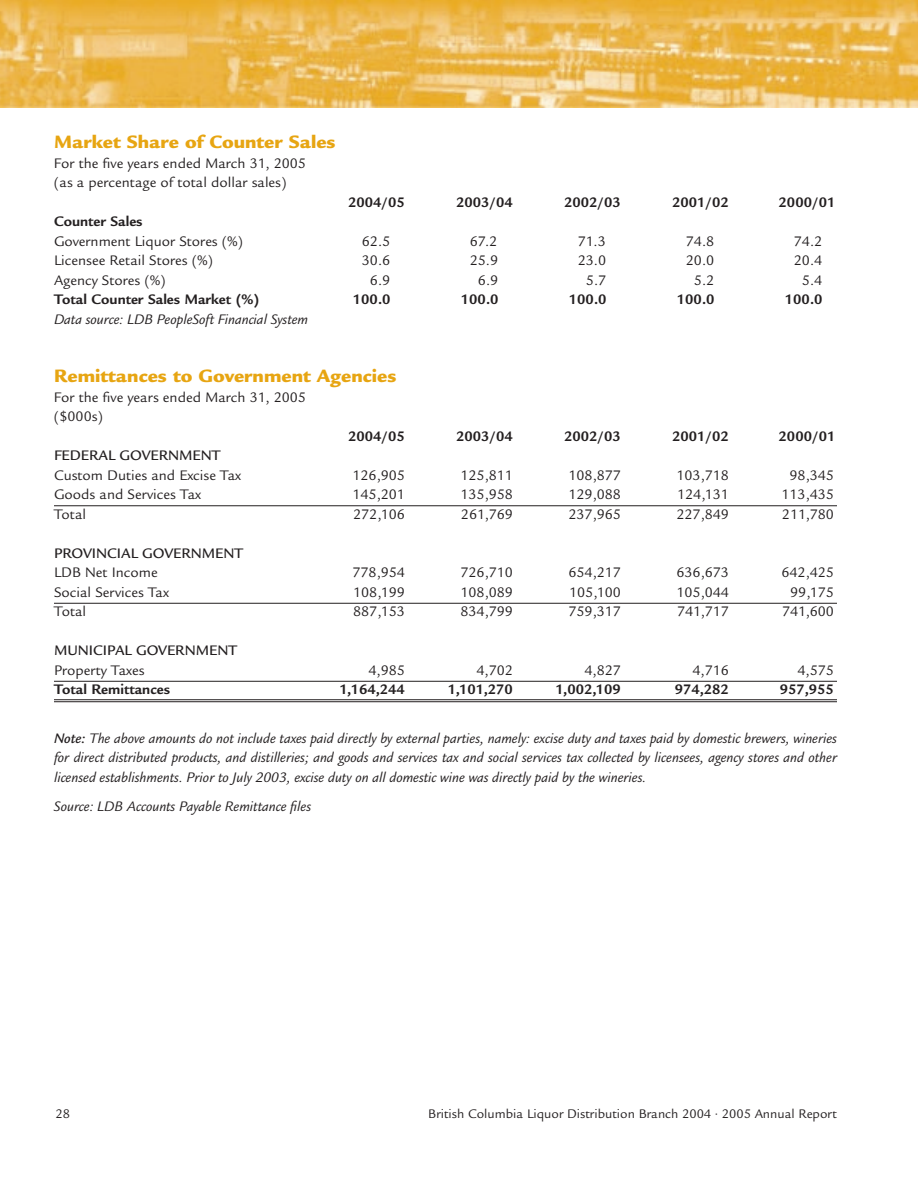
<style>
.page{position:relative;width:918px;height:1188px;background:#fff}
.page>*{position:absolute;margin:0;border:0;box-sizing:border-box;transform-origin:0 0}
.t1{font:900 19.5px "Legacy Sans";color:#e7a512}
.t2{font:15px/19.5px "Legacy Sans";color:#231f20}
.t3{font:italic 15px/19.5px "Legacy Sans";color:#231f20;text-align:justify}
.t4{font:700 15px "Legacy Sans";color:#231f20}
.t5{font:500 15px "Legacy Sans";color:#231f20}
.t6{font:13.5px "Legacy Sans";color:#231f20}
.s1{font-weight:500}
.s2{font-size:12px}
</style>
<div class="page">
<hr style="left:54px;top:505px;width:783px;height:1px;background:#231f20">
<hr style="left:54px;top:603px;width:783px;height:1px;background:#231f20">
<hr style="left:54px;top:681px;width:783px;height:1px;background:#231f20">
<hr style="left:54px;top:699px;width:783px;height:1px;background:#231f20">
<hr style="left:54px;top:701px;width:783px;height:1px;background:#231f20">
<img style="left:0;top:0;width:918px;height:108px">
<h1 class="t1" style="left:54px;top:135px;width:283px">Market Share of Counter Sales</h1>
<p class="t2" style="left:54px;top:155px;width:253px">For the five years ended March 31, 2005 (as a percentage of total dollar sales)</p>
<p class="t4" style="left:348px;top:196px;width:58px">2004/05</p>
<p class="t4" style="left:456px;top:196px;width:58px">2003/04</p>
<p class="t4" style="left:564px;top:196px;width:58px">2002/03</p>
<p class="t4" style="left:672px;top:196px;width:58px">2001/02</p>
<p class="t4" style="left:779px;top:196px;width:58px">2000/01</p>
<p class="t4" style="left:54px;top:216px;width:90px">Counter Sales</p>
<p class="t2" style="left:54px;top:233px;width:191px">Government Liquor Stores (%)</p>
<p class="t2" style="left:362px;top:233px;width:30px">62.5</p>
<p class="t2" style="left:470px;top:233px;width:29px">67.2</p>
<p class="t2" style="left:578px;top:233px;width:29px">71.3</p>
<p class="t2" style="left:686px;top:233px;width:30px">74.8</p>
<p class="t2" style="left:794px;top:233px;width:30px">74.2</p>
<p class="t2" style="left:54px;top:252px;width:160px">Licensee Retail Stores (%)</p>
<p class="t2" style="left:362px;top:252px;width:30px">30.6</p>
<p class="t2" style="left:470px;top:252px;width:30px">25.9</p>
<p class="t2" style="left:578px;top:252px;width:30px">23.0</p>
<p class="t2" style="left:686px;top:252px;width:30px">20.0</p>
<p class="t2" style="left:794px;top:252px;width:30px">20.4</p>
<p class="t2" style="left:54px;top:272px;width:113px">Agency Stores (%)</p>
<p class="t2" style="left:370px;top:272px;width:22px">6.9</p>
<p class="t2" style="left:478px;top:272px;width:22px">6.9</p>
<p class="t2" style="left:586px;top:272px;width:22px">5.7</p>
<p class="t2" style="left:694px;top:272px;width:22px">5.2</p>
<p class="t2" style="left:802px;top:272px;width:22px">5.4</p>
<p class="t4" style="left:54px;top:294px;width:207px">Total Counter Sales Market (%)</p>
<p class="t4" style="left:353px;top:294px;width:39px">100.0</p>
<p class="t4" style="left:461px;top:294px;width:39px">100.0</p>
<p class="t4" style="left:569px;top:294px;width:39px">100.0</p>
<p class="t4" style="left:677px;top:294px;width:39px">100.0</p>
<p class="t4" style="left:785px;top:294px;width:39px">100.0</p>
<p class="t3" style="left:54px;top:311px;width:256px">Data source: LDB PeopleSoft Financial System</p>
<h1 class="t1" style="left:54px;top:369px;width:344px">Remittances to Government Agencies</h1>
<p class="t2" style="left:54px;top:389px;width:253px">For the five years ended March 31, 2005 ($000s)</p>
<p class="t4" style="left:348px;top:430px;width:58px">2004/05</p>
<p class="t4" style="left:456px;top:430px;width:58px">2003/04</p>
<p class="t4" style="left:564px;top:430px;width:58px">2002/03</p>
<p class="t4" style="left:672px;top:430px;width:58px">2001/02</p>
<p class="t4" style="left:779px;top:430px;width:58px">2000/01</p>
<p class="t5" style="left:54px;top:450px;width:168px">FEDERAL GOVERNMENT</p>
<p class="t2" style="left:54px;top:467px;width:189px">Custom Duties and Excise Tax</p>
<p class="t2" style="left:353px;top:467px;width:54px">126,905</p>
<p class="t2" style="left:461px;top:467px;width:54px">125,811</p>
<p class="t2" style="left:569px;top:467px;width:54px">108,877</p>
<p class="t2" style="left:677px;top:467px;width:54px">103,718</p>
<p class="t2" style="left:790px;top:467px;width:46px">98,345</p>
<p class="t2" style="left:54px;top:486px;width:149px">Goods and Services Tax</p>
<p class="t2" style="left:353px;top:486px;width:54px">145,201</p>
<p class="t2" style="left:461px;top:486px;width:54px">135,958</p>
<p class="t2" style="left:569px;top:486px;width:54px">129,088</p>
<p class="t2" style="left:677px;top:486px;width:53px">124,131</p>
<p class="t2" style="left:782px;top:486px;width:54px">113,435</p>
<p class="t2" style="left:54px;top:506px;width:34px">Total</p>
<p class="t2" style="left:353px;top:506px;width:53px">272,106</p>
<p class="t2" style="left:461px;top:506px;width:54px">261,769</p>
<p class="t2" style="left:569px;top:506px;width:54px">237,965</p>
<p class="t2" style="left:677px;top:506px;width:54px">227,849</p>
<p class="t2" style="left:782px;top:506px;width:54px">211,780</p>
<p class="t5" style="left:54px;top:547px;width:191px">PROVINCIAL GOVERNMENT</p>
<p class="t2" style="left:54px;top:564px;width:105px">LDB Net Income</p>
<p class="t2" style="left:353px;top:564px;width:54px">778,954</p>
<p class="t2" style="left:461px;top:564px;width:54px">726,710</p>
<p class="t2" style="left:569px;top:564px;width:54px">654,217</p>
<p class="t2" style="left:677px;top:564px;width:54px">636,673</p>
<p class="t2" style="left:782px;top:564px;width:54px">642,425</p>
<p class="t2" style="left:54px;top:584px;width:116px">Social Services Tax</p>
<p class="t2" style="left:353px;top:584px;width:53px">108,199</p>
<p class="t2" style="left:461px;top:584px;width:54px">108,089</p>
<p class="t2" style="left:569px;top:584px;width:53px">105,100</p>
<p class="t2" style="left:677px;top:584px;width:54px">105,044</p>
<p class="t2" style="left:790px;top:584px;width:45px">99,175</p>
<p class="t2" style="left:54px;top:603px;width:34px">Total</p>
<p class="t2" style="left:353px;top:603px;width:53px">887,153</p>
<p class="t2" style="left:461px;top:603px;width:54px">834,799</p>
<p class="t2" style="left:569px;top:603px;width:54px">759,317</p>
<p class="t2" style="left:677px;top:603px;width:54px">741,717</p>
<p class="t2" style="left:782px;top:603px;width:54px">741,600</p>
<p class="t5" style="left:54px;top:645px;width:184px">MUNICIPAL GOVERNMENT</p>
<p class="t2" style="left:54px;top:662px;width:92px">Property Taxes</p>
<p class="t2" style="left:369px;top:662px;width:38px">4,985</p>
<p class="t2" style="left:477px;top:662px;width:38px">4,702</p>
<p class="t2" style="left:585px;top:662px;width:38px">4,827</p>
<p class="t2" style="left:693px;top:662px;width:38px">4,716</p>
<p class="t2" style="left:798px;top:662px;width:38px">4,575</p>
<p class="t4" style="left:54px;top:684px;width:118px">Total Remittances</p>
<p class="t4" style="left:339px;top:684px;width:67px">1,164,244</p>
<p class="t4" style="left:448px;top:684px;width:67px">1,101,270</p>
<p class="t4" style="left:555px;top:684px;width:67px">1,002,109</p>
<p class="t4" style="left:675px;top:684px;width:56px">974,282</p>
<p class="t4" style="left:780px;top:684px;width:56px">957,955</p>
<p class="t3" style="left:54px;top:730px;width:785px"><span class="s1">Note:</span> The above amounts do not include taxes paid directly by external parties, namely: excise duty and taxes paid by domestic brewers, wineries for direct distributed products, and distilleries; and goods and services tax and social services tax collected by licensees, agency stores and other licensed establishments. Prior to July 2003, excise duty on all domestic wine was directly paid by the wineries.</p>
<p class="t3" style="left:54px;top:798px;width:259px">Source: LDB Accounts Payable Remittance files</p>
<p class="t6" style="left:56px;top:1108px;width:16px">28</p>
<p class="t6" style="left:428px;top:1108px;width:410px">British Columbia Liquor Distribution Branch 2004 <span class="s2">•</span> 2005 Annual Report</p>
</div>
